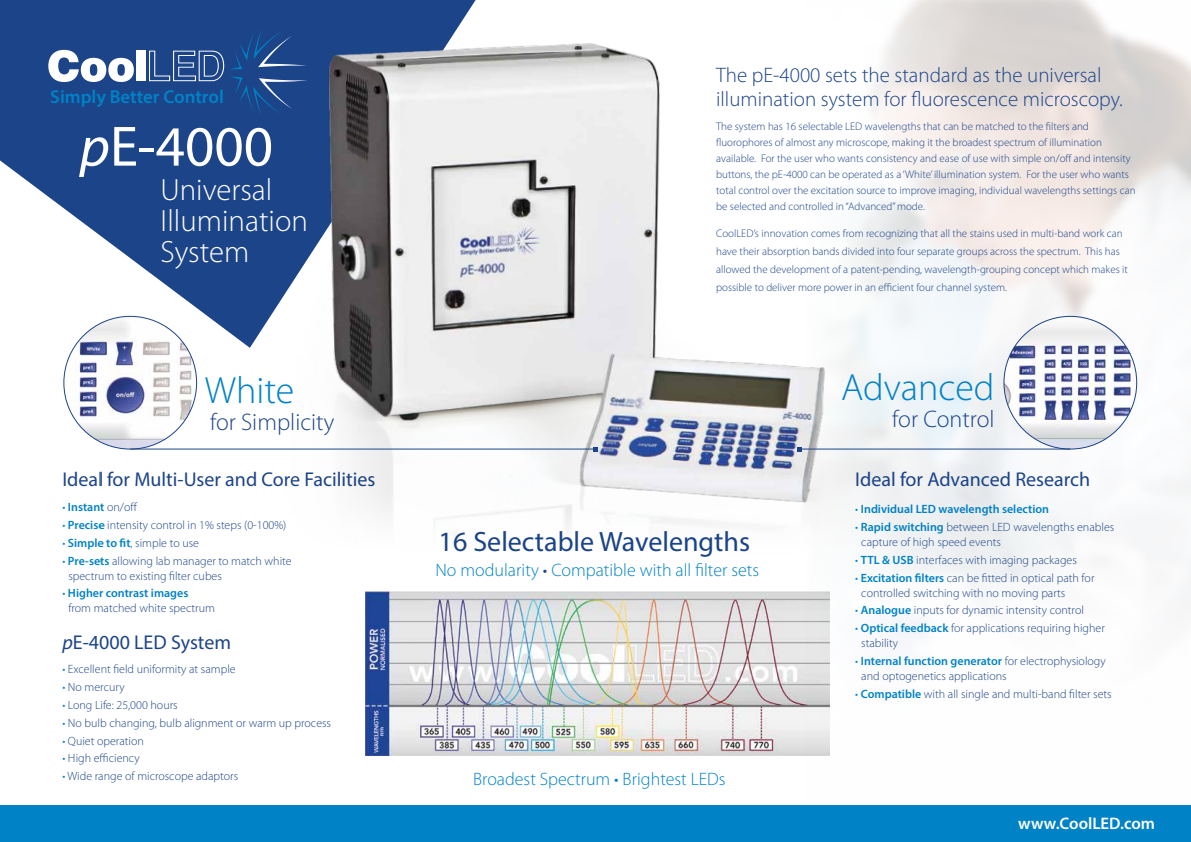
<style>
.page{position:relative;width:1191px;height:842px;background:#fff}
.page>*{position:absolute;margin:0;border:0;box-sizing:border-box;transform-origin:0 0}
.t1{font:57.2px "Myriad Pro";color:#fff}
.t2{font:300 38px "Myriad Pro";color:#0082c6}
.t3{font:300 30.8px/30.8px "Myriad Pro";color:#fff}
.t4{font:28px "Myriad Pro";color:#1c4489}
.t5{font:300 24px "Myriad Pro";color:#1c4489}
.t6{font:300 21px/24px "Myriad Pro";color:#1c4489}
.t7{font:20px "Myriad Pro";color:#1c4489}
.t8{font:600 18.7px "Myriad Pro";color:#0082c6}
.t9{font:300 18px "Myriad Pro";color:#0082c6}
.t10{font:600 16.7px "Myriad Pro";color:#fff}
.t11{font:300 12px/15px "Myriad Pro";color:#1c4489}
.t12{font:600 12px "Myriad Pro";color:#0082c6}
.t13{font:300 11px/16px "Myriad Pro";color:#1c4489}
.s1{font-style:italic}
.s2{font-weight:300}
.s3{font-weight:300;color:#1c4489}
.s4{color:#0082c6}
.s5{font-weight:600;color:#0082c6}
.s6{color:#1c4489}
</style>
<div class="page">
<img style="left:498px;top:0;width:693px;height:756px">
<svg style="left:0;top:0;width:100px;height:348px;fill:#1c4489"></svg>
<img style="left:365px;top:592px;width:464px;height:163px">
<svg style="left:48px;top:50px;width:52px;height:32px"></svg>
<img style="left:64px;top:316px;width:133px;height:133px;border-radius:66px">
<img style="left:1004px;top:316px;width:132px;height:133px;border-radius:66px">
<img style="left:100px;top:0;width:906px;height:574px">
<hr style="left:130px;top:449px;width:465px;height:1px;background:#1c4489">
<svg style="left:593px;top:447px;width:4px;height:4px"></svg>
<hr style="left:799px;top:449px;width:271px;height:1px;background:#1c4489">
<svg style="left:797px;top:447px;width:4px;height:4px"></svg>
<div style="left:0;top:805px;width:1191px;height:37px;background:#0082c6"></div>
<h3 class="t8" style="left:50px;top:85px;width:175px">Simply Better Control</h3>
<h1 class="t1" style="left:80px;top:111px;width:195px"><span class="s1">p</span>E-4000</h1>
<h3 class="t3" style="left:160px;top:174px;width:149px">Universal<br>Illumination<br>System</h3>
<h2 class="t2" style="left:205px;top:367px;width:91px">White</h2>
<h3 class="t5" style="left:210px;top:407px;width:126px">for Simplicity</h3>
<h3 class="t7" style="left:62px;top:467px;width:314px">Ideal for Multi-User and Core Facilities</h3>
<p class="t12" style="left:62px;top:499px;width:77px"><span class="s2">•</span> Instant <span class="s3">on/off</span></p>
<p class="t11" style="left:62px;top:517px;width:225px"><span class="s4">•</span> <span class="s5">Precise</span> intensity control in 1% steps (0-100%)</p>
<p class="t11" style="left:62px;top:535px;width:138px"><span class="s4">•</span> <span class="s5">Simple to fit</span>, simple to use</p>
<p class="t11" style="left:68px;top:553px;width:225px;text-indent:-6px"><span class="s4">•</span> <span class="s5">Pre-sets</span> allowing lab manager to match white spectrum to existing filter cubes</p>
<p class="t11" style="left:68px;top:586px;width:148px;text-indent:-6px"><span class="s4">•</span> <span class="s5">Higher contrast images<br></span>from matched white spectrum</p>
<h3 class="t7" style="left:62px;top:630px;width:170px"><span class="s1">p</span>E-4000 LED System</h3>
<p class="t11" style="left:62px;top:662px;width:175px"><span class="s4">•</span> Excellent field uniformity at sample</p>
<p class="t11" style="left:62px;top:679px;width:64px"><span class="s4">•</span> No mercury</p>
<p class="t11" style="left:62px;top:697px;width:117px"><span class="s4">•</span> Long Life: 25,000 hours</p>
<p class="t11" style="left:62px;top:715px;width:270px"><span class="s4">•</span> No bulb changing, bulb alignment or warm up process</p>
<p class="t11" style="left:62px;top:733px;width:83px"><span class="s4">•</span> Quiet operation</p>
<p class="t11" style="left:62px;top:751px;width:79px"><span class="s4">•</span> High efficiency</p>
<p class="t11" style="left:62px;top:768px;width:177px"><span class="s4">•</span> Wide range of microscope adaptors</p>
<h3 class="t6" style="left:716px;top:62px;width:408px">The pE-4000 sets the standard as the universal illumination system for fluorescence microscopy.</h3>
<p class="t13" style="left:716px;top:118px;width:421px">The system has 16 selectable LED wavelengths that can be matched to the filters and fluorophores of almost any microscope, making it the broadest spectrum of illumination available. For the user who wants consistency and ease of use with simple on/off and intensity buttons, the pE-4000 can be operated as a ‘White’ illumination system. For the user who wants total control over the excitation source to improve imaging, individual wavelengths settings can be selected and controlled in “Advanced” mode.</p>
<p class="t13" style="left:716px;top:224px;width:413px;line-height:18px">CoolLED’s innovation comes from recognizing that all the stains used in multi-band work can have their absorption bands divided into four separate groups across the spectrum. This has allowed the development of a patent-pending, wavelength-grouping concept which makes it possible to deliver more power in an efficient four channel system.</p>
<h2 class="t2" style="left:841px;top:364px;width:155px">Advanced</h2>
<h3 class="t5" style="left:892px;top:404px;width:104px">for Control</h3>
<h3 class="t4" style="left:438px;top:524px;width:313px">16 Selectable Wavelengths</h3>
<h3 class="t9" style="left:435px;top:559px;width:325px">No modularity <span class="s6">•</span> Compatible with all filter sets</h3>
<h3 class="t9" style="left:473px;top:768px;width:254px">Broadest Spectrum • Brightest LEDs</h3>
<h3 class="t7" style="left:855px;top:467px;width:236px">Ideal for Advanced Research</h3>
<p class="t12" style="left:855px;top:501px;width:195px"><span class="s2">•</span> Individual LED wavelength selection</p>
<p class="t11" style="left:861px;top:519px;width:254px;text-indent:-6px"><span class="s4">•</span> <span class="s5">Rapid switching</span> between LED wavelengths enables capture of high speed events</p>
<p class="t11" style="left:855px;top:552px;width:223px"><span class="s4">•</span> <span class="s5">TTL &amp; USB</span> interfaces with imaging packages</p>
<p class="t11" style="left:861px;top:570px;width:235px;text-indent:-6px"><span class="s4">•</span> <span class="s5">Excitation filters</span> can be fitted in optical path for controlled switching with no moving parts</p>
<p class="t11" style="left:855px;top:603px;width:230px"><span class="s4">•</span> <span class="s5">Analogue</span> inputs for dynamic intensity control</p>
<p class="t11" style="left:861px;top:621px;width:245px;text-indent:-6px"><span class="s4">•</span> <span class="s5">Optical feedback</span> for applications requiring higher stability</p>
<p class="t11" style="left:861px;top:653px;width:246px;text-indent:-6px"><span class="s4">•</span> <span class="s5">Internal function generator</span> for electrophysiology and optogenetics applications</p>
<p class="t11" style="left:855px;top:686px;width:258px"><span class="s4">•</span> <span class="s5">Compatible</span> with all single and multi-band filter sets</p>
<h3 class="t10" style="left:1018px;top:812px;width:138px">www.CoolLED.com</h3>
</div>
